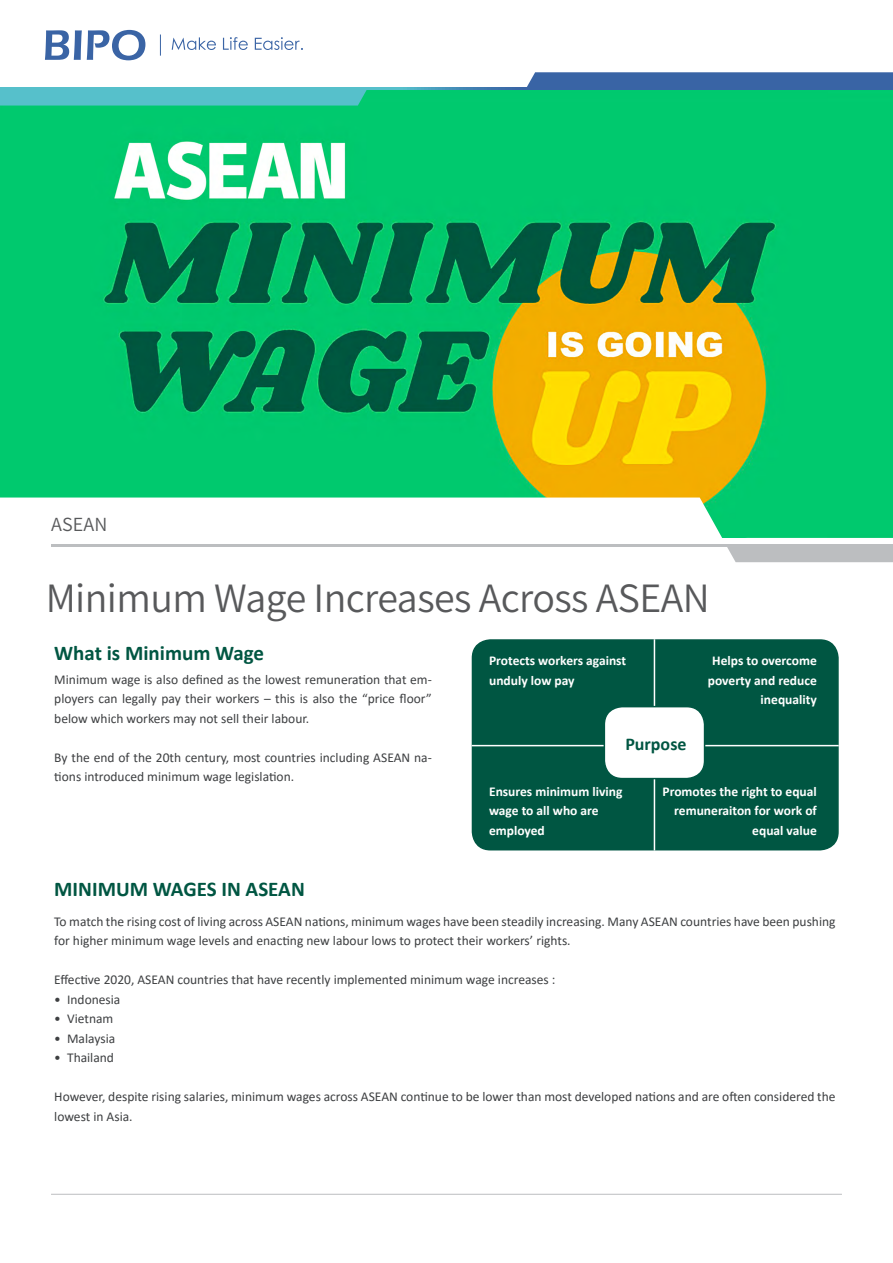
<style>
.page{position:relative;width:893px;height:1263px;background:#fff}
.page>*{position:absolute;margin:0;border:0;box-sizing:border-box;transform-origin:0 0}
.t1{font:37.5px "Source Han Sans CN";letter-spacing:-.015em;color:#58595b}
.t2{font:700 21px "Calibri";color:#005642}
.t3{font:700 18px "Calibri";color:#005642}
.t4{font:18px "Source Han Sans CN";letter-spacing:.01em;color:#58595b}
.t5{font:13.5px/19.5px "Calibri";color:#3d3f41}
.t6{font:700 13.5px/19.5px "Calibri";color:#fff}
</style>
<div class="page">
<img style="left:0;top:90px;width:893px;height:447px">
<svg style="left:0;top:497px;width:741px;height:66px"></svg>
<div style="left:726px;top:547px;width:167px;height:15px;background:#bcbec0"></div>
<hr style="left:51px;top:544px;width:842px;height:3px;background:#bcbec0">
<hr style="left:51px;top:1194px;width:791px;height:1px;background:#bcbec0">
<svg style="left:0;top:90px;width:367px;height:16px;background:#52c0c7"></svg>
<svg style="left:526px;top:72px;width:367px;height:16px;background:#3f68a7"></svg>
<svg style="left:0;top:88px;width:893px;height:2px;background:#4792b8"></svg>
<svg style="left:45px;top:30px;width:100px;height:30px"></svg>
<svg style="left:172px;top:37px;width:44px;height:13px"></svg>
<svg style="left:223px;top:37px;width:25px;height:13px"></svg>
<svg style="left:255px;top:37px;width:48px;height:13px"></svg>
<svg style="left:160px;top:35px;width:1px;height:21px"></svg>
<div style="left:472px;top:640px;width:366px;height:210px;background:#005642;border-radius:18px"></div>
<div style="left:472px;top:639px;width:367px;height:211px;border:2px solid #005642;border-radius:18px"></div>
<hr style="left:472px;top:745px;width:367px;height:1px;background:#fff">
<hr style="left:654px;top:639px;width:1px;height:211px;background:#fff">
<div style="left:604px;top:707px;width:100px;height:71px;background:#fff;border-radius:18px"></div>
<div style="left:604px;top:706px;width:101px;height:73px;border:2px solid #005642;border-radius:18px"></div>
<h3 class="t4" style="left:51px;top:514px;width:58px">ASEAN</h3>
<h1 class="t1" style="left:46px;top:577px;width:665px">Minimum Wage Increases Across ASEAN</h1>
<h2 class="t2" style="left:54px;top:640px;width:211px">What is Minimum Wage</h2>
<p class="t5" style="left:54px;top:669px;width:379px;text-align:justify">Minimum wage is also defined as the lowest remuneration that em&shy;ployers can legally pay their workers – this is also the “price floor” below which workers may not sell their labour.</p>
<p class="t5" style="left:54px;top:747px;width:379px">By the end of the 20th century, most countries including ASEAN na&shy;tions introduced minimum wage legislation.</p>
<h2 class="t2" style="left:54px;top:876px;width:252px">MINIMUM WAGES IN ASEAN</h2>
<p class="t6" style="left:489px;top:650px;width:139px">Protects workers against unduly low pay</p>
<p class="t6" style="left:708px;top:650px;width:111px;text-align:right">Helps to overcome poverty and reduce inequality</p>
<h3 class="t3" style="left:625px;top:732px;width:63px">Purpose</h3>
<p class="t6" style="left:489px;top:781px;width:135px">Ensures minimum living wage to all who are employed</p>
<p class="t6" style="left:662px;top:781px;width:156px;text-align:right">Promotes the right to equal remuneraiton for work of equal value</p>
<p class="t5" style="left:54px;top:911px;width:783px">To match the rising cost of living across ASEAN nations, minimum wages have been steadily increasing. Many ASEAN countries have been pushing for higher minimum wage levels and enacting new labour lows to protect their workers’ rights.</p>
<p class="t5" style="left:54px;top:970px;width:503px">Effective 2020, ASEAN countries that have recently implemented minimum wage increases :</p>
<p class="t5" style="left:54px;top:989px;width:68px">• Indonesia</p>
<p class="t5" style="left:54px;top:1009px;width:61px">• Vietnam</p>
<p class="t5" style="left:54px;top:1028px;width:62px">• Malaysia</p>
<p class="t5" style="left:54px;top:1048px;width:61px">• Thailand</p>
<p class="t5" style="left:54px;top:1087px;width:783px">However, despite rising salaries, minimum wages across ASEAN continue to be lower than most developed nations and are often considered the lowest in Asia.</p>
</div>
